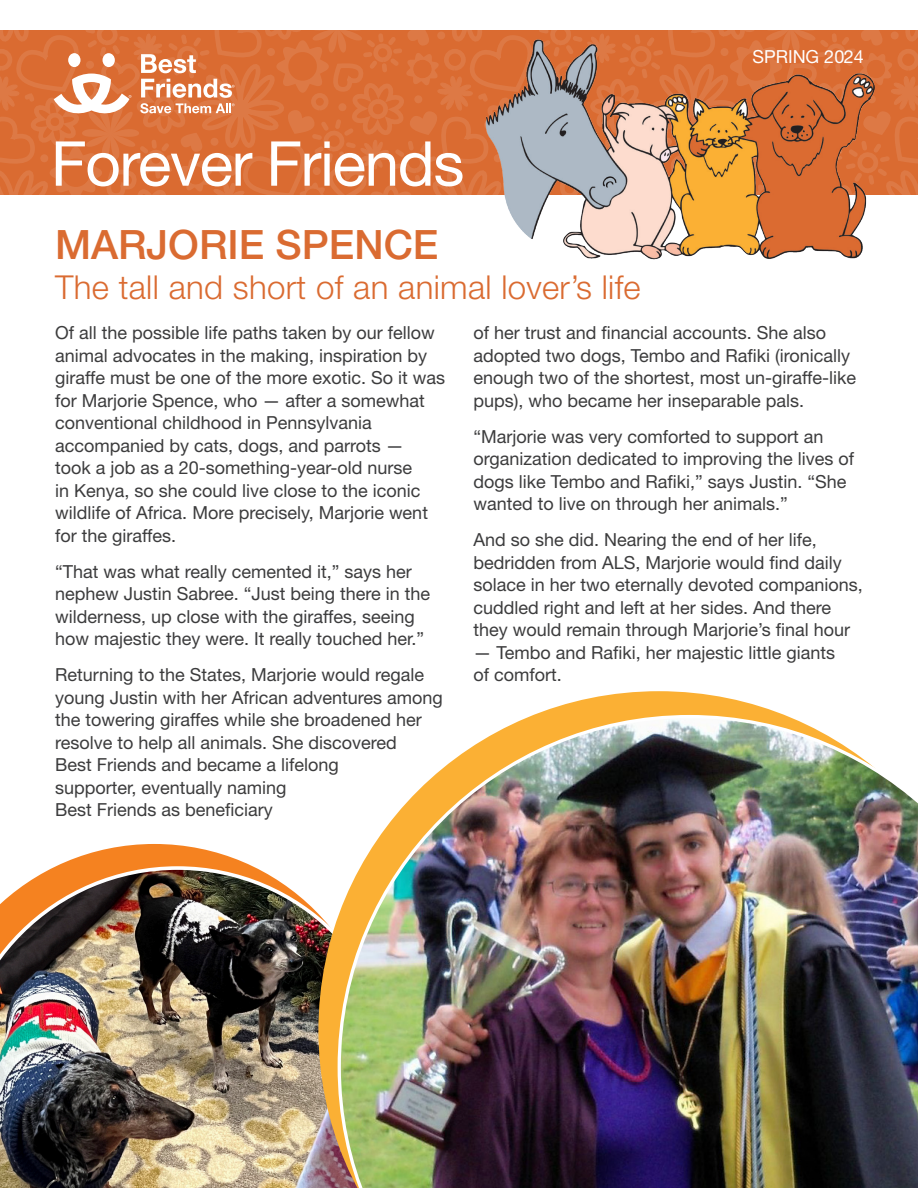
<style>
.page{position:relative;width:918px;height:1188px;background:#fff}
.page>*{position:absolute;margin:0;border:0;box-sizing:border-box;transform-origin:0 0}
.t1{font:61.95px "Helvetica Neue LT Std";letter-spacing:-.02em;color:#fff}
.Body_text{font:500 40.5px "Helvetica Neue LT Std";color:#da6b31}
.Body_text-2{font:300 33px "Helvetica Neue LT Std";letter-spacing:.01em;color:#da6b31}
.Body_text-3{font:18px/22.5px "Helvetica Neue LT Std";color:#3c3c3d}
.t2{font:18px "Helvetica Neue LT Std";color:#fff}
</style>
<div class="page">
<div style="left:0;top:30px;width:918px;height:164px;background:linear-gradient(to right,#db6f37,#db6f37)"></div>
<svg style="left:141px;top:54px;width:55px;height:19px"></svg>
<div style="left:68px;top:53px;width:13px;height:14px;background:#fff;border-radius:50%"></div>
<div style="left:103px;top:53px;width:12px;height:14px;background:#fff;border-radius:50%"></div>
<svg style="left:54px;top:74px;width:77px;height:41px"></svg>
<svg style="left:140px;top:79px;width:95px;height:34px"></svg>
<img style="left:485px;top:40px;width:390px;height:220px">
<svg style="left:56px;top:844px;width:196px;height:22px;fill:#f58220"></svg>
<img style="left:0;top:866px;width:318px;height:322px">
<svg style="left:318px;top:691px;width:467px;height:497px"></svg>
<img style="left:338px;top:715px;width:580px;height:473px">
<p class="t1" style="left:51px;top:127px;width:415px">Forever Friends</p>
<p class="Body_text" style="left:55px;top:221px;width:385px">MARJORIE SPENCE</p>
<p class="Body_text-2" style="left:55px;top:267px;width:587px">The tall and short of an animal lover’s life</p>
<p class="t2" style="left:752px;top:46px;width:113px">SPRING 2024</p>
<p class="Body_text-3" style="left:55px;top:321px;width:392px">Of all the possible life paths taken by our fellow animal advocates in the making, inspiration by giraffe must be one of the more exotic. So it was for Marjorie Spence, who — after a somewhat conventional childhood in Pennsylvania accompanied by cats, dogs, and parrots —<br>took a job as a 20-something-year-old nurse<br>in Kenya, so she could live close to the iconic wildlife of Africa. More precisely, Marjorie went for the giraffes.</p>
<p class="Body_text-3" style="left:55px;top:560px;width:377px">“That was what really cemented it,” says her nephew Justin Sabree. “Just being there in the wilderness, up close with the giraffes, seeing how majestic they were. It really touched her.”</p>
<p class="Body_text-3" style="left:55px;top:663px;width:389px">Returning to the States, Marjorie would regale young Justin with her African adventures among the towering giraffes while she broadened her resolve to help all animals. She discovered<br>Best Friends and became a lifelong<br>supporter, eventually naming<br>Best Friends as beneficiary</p>
<p class="Body_text-3" style="left:474px;top:321px;width:384px">of her trust and financial accounts. She also adopted two dogs, Tembo and Rafiki (ironically enough two of the shortest, most un-giraffe-like pups), who became her inseparable pals.</p>
<p class="Body_text-3" style="left:474px;top:425px;width:382px">“Marjorie was very comforted to support an organization dedicated to improving the lives of dogs like Tembo and Rafiki,” says Justin. “She wanted to live on through her animals.”</p>
<p class="Body_text-3" style="left:474px;top:528px;width:391px">And so she did. Nearing the end of her life, bedridden from ALS, Marjorie would find daily solace in her two eternally devoted companions, cuddled right and left at her sides. And there they would remain through Marjorie’s final hour</p>
<p class="Body_text-3" style="left:474px;top:641px;width:363px">— Tembo and Rafiki, her majestic little giants of comfort.</p>
</div>
